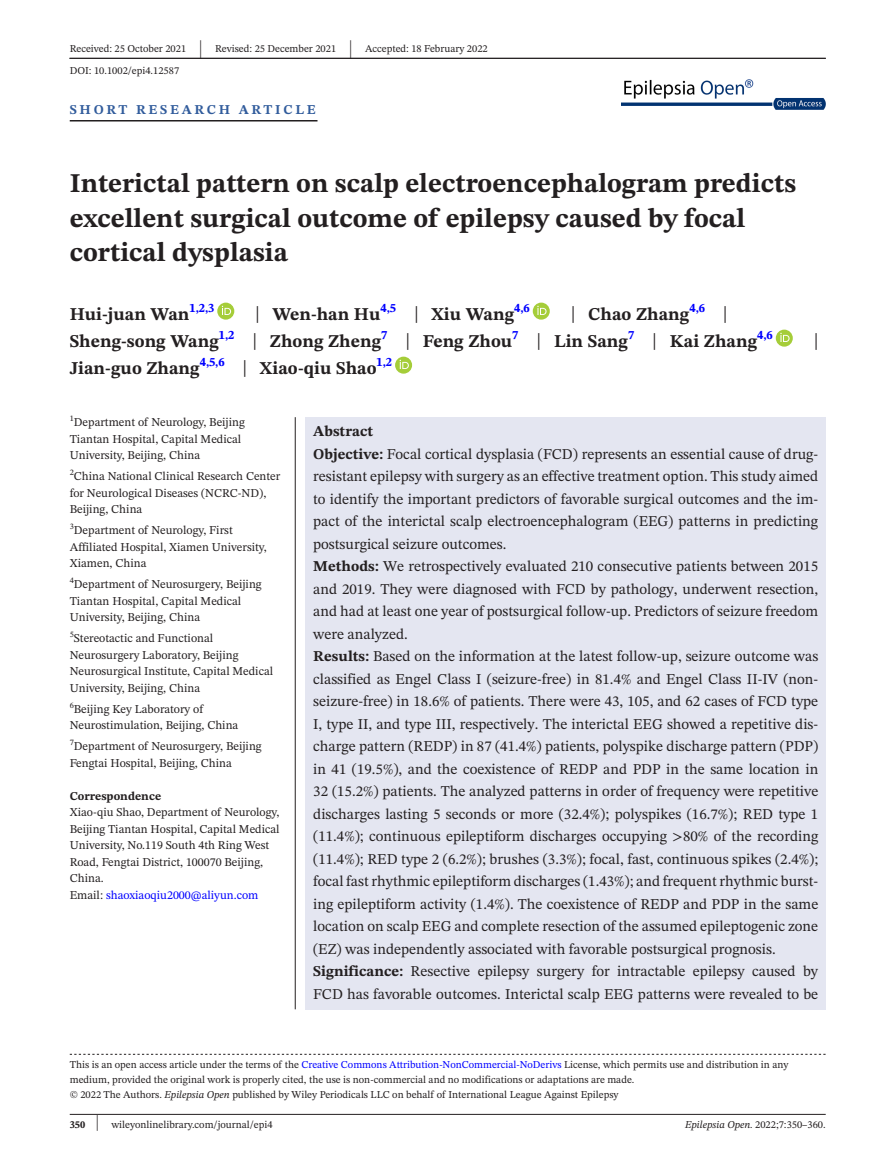
<style>
.page{position:relative;width:893px;height:1174px;background:#fff}
.page>*{position:absolute;margin:0;border:0;box-sizing:border-box;transform-origin:0 0}
.t1{font:700 27px/34.5px "STIX Two Text";color:#231f20}
.t2{font:26.1px "STIX Two Text";color:#231f20;scale:.46 1}
.t3{font:23.4px "STIX Two Text";color:#231f20;scale:.77 1}
.t4{font:700 18px "STIX Two Text";color:#231f20}
.t5{font:15px/22.5px "STIX Two Text";color:#231f20}
.t6{font:700 13.5px "STIX Two Text";letter-spacing:.2em;color:#315c9c}
.t7{font:700 12.6px "STIX Two Text";color:#00f}
.t8{font:12px/16.5px "STIX Two Text";color:#231f20}
.t9{font:700 12px "STIX Two Text";color:#231f20}
.t10{font:10.5px/15px "STIX Two Text";color:#231f20}
.t11{font:8.4px "STIX Two Text";color:#231f20}
.s1{font-weight:400;font-size:23.4px}
.s2{font-weight:400;font-size:23.4px;color:#231f20}
.s3{color:#00f}
.s4{font-weight:700}
.s5{font-style:italic}
.s6{font-size:22.05px}
</style>
<div class="page">
<hr style="left:70px;top:1114px;width:756px;height:1px;background:#231f20">
<hr style="left:69px;top:58px;width:757px;height:1px;background:#231f20">
<img style="left:622px;top:80px;width:204px;height:30px">
<hr style="left:70px;top:120px;width:247px;height:1px;background:#231f20">
<div style="left:217px;top:303px;width:17px;height:17px;background:#a5cd39;border-radius:50%"></div>
<svg style="left:222px;top:306px;width:9px;height:9px"></svg>
<div style="left:533px;top:303px;width:17px;height:17px;background:#a5cd39;border-radius:50%"></div>
<svg style="left:537px;top:306px;width:10px;height:9px"></svg>
<div style="left:776px;top:330px;width:17px;height:17px;background:#a5cd39;border-radius:50%"></div>
<svg style="left:780px;top:333px;width:10px;height:9px"></svg>
<svg style="left:395px;top:357px;width:17px;height:17px"></svg>
<svg style="left:400px;top:360px;width:9px;height:9px"></svg>
<svg style="left:70px;top:1054px;width:756px;height:1px"></svg>
<div style="left:306px;top:417px;width:520px;height:592px;background:#e4e6f1"></div>
<hr style="left:295px;top:417px;width:1px;height:592px;background:#231f20">
<p class="t10" style="left:70px;top:41px;width:118px">Received: 25 October 2021</p>
<h2 class="t2" style="left:199px;top:30px;width:8px">|</h2>
<p class="t10" style="left:215px;top:41px;width:123px">Revised: 25 December 2021</p>
<h2 class="t2" style="left:349px;top:30px;width:8px">|</h2>
<p class="t10" style="left:365px;top:41px;width:124px">Accepted: 18 February 2022</p>
<p class="t10" style="left:70px;top:62px;width:111px">DOI: 10.1002/epi4.12587</p>
<p class="t6" style="left:70px;top:100px;width:247px">SHORT RESEARCH ARTICLE</p>
<h1 class="t1" style="left:70px;top:166px;width:728px">Interictal pattern on scalp electroencephalogram predicts excellent surgical outcome of epilepsy caused by focal cortical dysplasia</h1>
<p class="t4" style="left:70px;top:301px;width:121px">Hui-juan Wan</p>
<p class="t7" style="left:189px;top:298px;width:26px">1,2,3</p>
<p class="t4" style="left:255px;top:301px;width:260px"><span class="s1">|</span> Wen-han Hu<sup>4,5</sup> <span class="s1">|</span> Xiu Wang</p>
<p class="t7" style="left:514px;top:298px;width:17px">4,6</p>
<p class="t4" style="left:571px;top:301px;width:120px"><span class="s1">|</span> Chao Zhang</p>
<p class="t7" style="left:689px;top:298px;width:40px">4,6 <span class="s2">|</span></p>
<p class="t4" style="left:70px;top:328px;width:689px">Sheng-song Wang<sup>1,2</sup> <span class="s1">|</span> Zhong Zheng<sup>7</sup> <span class="s1">|</span> Feng Zhou<sup>7</sup> <span class="s1">|</span> Lin Sang<sup>7</sup> <span class="s1">|</span> Kai Zhang</p>
<p class="t7" style="left:757px;top:325px;width:17px">4,6</p>
<h3 class="t3" style="left:814px;top:324px;width:8px">|</h3>
<p class="t4" style="left:70px;top:355px;width:308px">Jian-guo Zhang<sup>4,5,6</sup> <span class="s1">|</span> Xiao-qiu Shao</p>
<p class="t7" style="left:377px;top:352px;width:17px">1,2</p>
<p class="t11" style="left:70px;top:412px;width:6px">1</p>
<p class="t8" style="left:70px;top:414px;width:177px;text-indent:4px">Department of Neurology, Beijing<br>Tiantan Hospital, Capital Medical<br>University, Beijing, China</p>
<p class="t11" style="left:70px;top:466px;width:6px">2</p>
<p class="t8" style="left:70px;top:468px;width:212px;text-indent:4px">China National Clinical Research Center for Neurological Diseases (NCRC-ND),<br>Beijing, China</p>
<p class="t11" style="left:70px;top:520px;width:6px">3</p>
<p class="t8" style="left:70px;top:522px;width:199px;text-indent:4px">Department of Neurology, First<br>Affiliated Hospital, Xiamen University,<br>Xiamen, China</p>
<p class="t11" style="left:70px;top:574px;width:6px">4</p>
<p class="t8" style="left:70px;top:576px;width:193px;text-indent:4px">Department of Neurosurgery, Beijing<br>Tiantan Hospital, Capital Medical<br>University, Beijing, China</p>
<p class="t11" style="left:70px;top:628px;width:6px">5</p>
<p class="t8" style="left:70px;top:630px;width:205px;text-indent:4px">Stereotactic and Functional Neurosurgery Laboratory, Beijing Neurosurgical Institute, Capital Medical University, Beijing, China</p>
<p class="t11" style="left:70px;top:698px;width:6px">6</p>
<p class="t8" style="left:70px;top:700px;width:170px;text-indent:4px">Beijing Key Laboratory of<br>Neurostimulation, Beijing, China</p>
<p class="t11" style="left:70px;top:736px;width:6px">7</p>
<p class="t8" style="left:70px;top:738px;width:193px;text-indent:4px">Department of Neurosurgery, Beijing<br>Fengtai Hospital, Beijing, China</p>
<p class="t9" style="left:70px;top:787px;width:93px">Correspondence</p>
<p class="t8" style="left:70px;top:804px;width:211px">Xiao-qiu Shao, Department of Neurology, Beijing Tiantan Hospital, Capital Medical University, No.119 South 4th Ring West Road, Fengtai District, 100070 Beijing, China.<br>Email: <span class="s3">shaoxiaoqiu2000@aliyun.com</span></p>
<p class="t5" style="left:313px;top:420px;width:507px"><span class="s4">Abstract<br>Objective:</span> Focal cortical dysplasia (FCD) represents an essential cause of drug&shy;resistant epilepsy with surgery as an effective treatment option. This study aimed to identify the important predictors of favorable surgical outcomes and the im&shy;pact of the interictal scalp electroencephalogram (EEG) patterns in predicting postsurgical seizure outcomes.<br><span class="s4">Methods:</span> We retrospectively evaluated 210 consecutive patients between 2015 and 2019. They were diagnosed with FCD by pathology, underwent resection, and had at least one year of postsurgical follow-up. Predictors of seizure freedom were analyzed.<br><span class="s4">Results:</span> Based on the information at the latest follow-up, seizure outcome was classified as Engel Class I (seizure-free) in 81.4% and Engel Class II-IV (non&shy;seizure-free) in 18.6% of patients. There were 43, 105, and 62 cases of FCD type I, type II, and type III, respectively. The interictal EEG showed a repetitive dis&shy;charge pattern (REDP) in 87 (41.4%) patients, polyspike discharge pattern (PDP) in 41 (19.5%), and the coexistence of REDP and PDP in the same location in 32 (15.2%) patients. The analyzed patterns in order of frequency were repetitive discharges lasting 5 seconds or more (32.4%); polyspikes (16.7%); RED type 1 (11.4%); continuous epileptiform discharges occupying &gt;80% of the recording (11.4%); RED type 2 (6.2%); brushes (3.3%); focal, fast, continuous spikes (2.4%); focal fast rhythmic epileptiform discharges (1.43%); and frequent rhythmic burst&shy;ing epileptiform activity (1.4%). The coexistence of REDP and PDP in the same location on scalp EEG and complete resection of the assumed epileptogenic zone (EZ) was independently associated with favorable postsurgical prognosis.<br><span class="s4">Significance:</span> Resective epilepsy surgery for intractable epilepsy caused by FCD has favorable outcomes. Interictal scalp EEG patterns were revealed to be</p>
<p class="t10" style="left:70px;top:1057px;width:720px">This is an open access article under the terms of the <span class="s3">Creative Commons Attribution-NonCommercial-NoDerivs</span> License, which permits use and distribution in any medium, provided the original work is properly cited, the use is non-commercial and no modifications or adaptations are made.<br>© 2022 The Authors. <span class="s5">Epilepsia Open</span> published by Wiley Periodicals LLC on behalf of International League Against Epilepsy</p>
<p class="t10" style="left:70px;top:1117px;width:204px"><span class="s4">350</span> <span class="s6">|</span> wileyonlinelibrary.com/journal/epi4</p>
<p class="t10" style="left:685px;top:1117px;width:142px"><span class="s5">Epilepsia Open.</span> 2022;7:350–360.</p>
</div>
